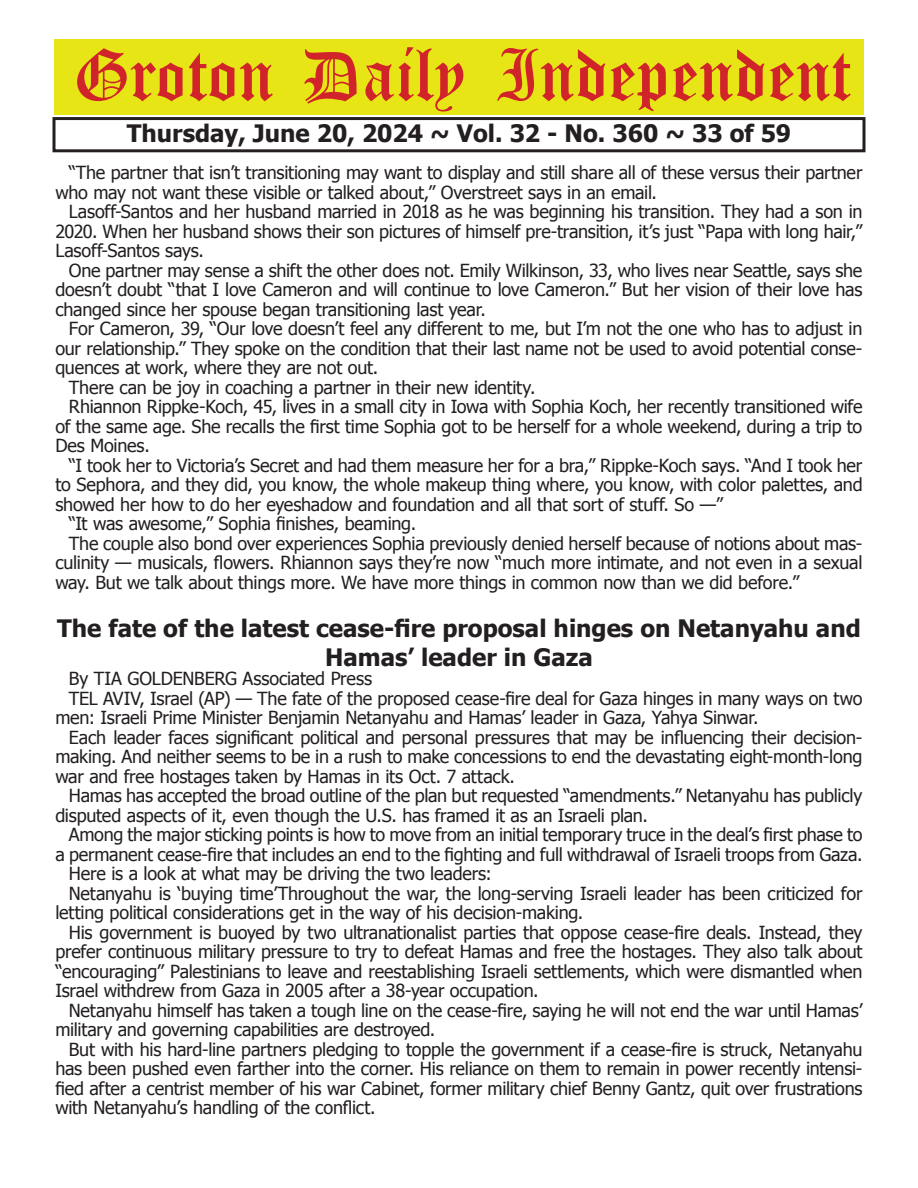
<style>
.page{position:relative;width:918px;height:1188px;background:#fff}
.page>*{position:absolute;margin:0;border:0;box-sizing:border-box;transform-origin:0 0}
.t1{font:54px "Old English Five";color:#d1232a}
.t2{font:700 24px/28.8px "Tahoma";color:#231f20;text-align:center}
.t3{font:18px/19.5px "Tahoma";letter-spacing:-.01em;color:#231f20;text-align:justify}
</style>
<div class="page">
<div style="left:52px;top:117px;width:814px;height:35px;border:3px solid #231f20"></div>
<div style="left:54px;top:40px;width:810px;height:75px;background:#e7e515"></div>
<h1 class="t1" style="left:73px;top:50px;width:779px">Groton Daily Independent</h1>
<h2 class="t2" style="left:127px;top:117px;width:666px">Thursday, June 20, 2024 ~ Vol. 32 - No. 360 ~ 33 of 59</h2>
<p class="t3" style="left:55px;top:162px;width:809px;text-indent:14px">“The partner that isn’t transitioning may want to display and still share all of these versus their partner who may not want these visible or talked about,” Overstreet says in an email.</p>
<p class="t3" style="left:55px;top:201px;width:809px;text-indent:14px">Lasoff-Santos and her husband married in 2018 as he was beginning his transition. They had a son in 2020. When her husband shows their son pictures of himself pre-transition, it’s just “Papa with long hair,” Lasoff-Santos says.</p>
<p class="t3" style="left:55px;top:260px;width:809px;text-indent:14px">One partner may sense a shift the other does not. Emily Wilkinson, 33, who lives near Seattle, says she doesn’t doubt “that I love Cameron and will continue to love Cameron.” But her vision of their love has changed since her spouse began transitioning last year.</p>
<p class="t3" style="left:69px;top:318px;width:795px">For Cameron, 39, “Our love doesn’t feel any different to me, but I’m not the one who has to adjust in</p>
<p class="t3" style="left:55px;top:338px;width:809px">our relationship.” They spoke on the condition that their last name not be used to avoid potential conse-</p>
<p class="t3" style="left:55px;top:357px;width:325px">quences at work, where they are not out.</p>
<p class="t3" style="left:69px;top:377px;width:468px">There can be joy in coaching a partner in their new identity.</p>
<p class="t3" style="left:69px;top:396px;width:795px">Rhiannon Rippke-Koch, 45, lives in a small city in Iowa with Sophia Koch, her recently transitioned wife</p>
<p class="t3" style="left:55px;top:416px;width:809px">of the same age. She recalls the first time Sophia got to be herself for a whole weekend, during a trip to</p>
<p class="t3" style="left:55px;top:435px;width:96px">Des Moines.</p>
<p class="t3" style="left:69px;top:455px;width:795px">“I took her to Victoria’s Secret and had them measure her for a bra,” Rippke-Koch says. “And I took her</p>
<p class="t3" style="left:55px;top:474px;width:809px">to Sephora, and they did, you know, the whole makeup thing where, you know, with color palettes, and</p>
<p class="t3" style="left:55px;top:494px;width:669px">showed her how to do her eyeshadow and foundation and all that sort of stuff. So —”</p>
<p class="t3" style="left:69px;top:513px;width:349px">“It was awesome,” Sophia finishes, beaming.</p>
<p class="t3" style="left:69px;top:533px;width:795px">The couple also bond over experiences Sophia previously denied herself because of notions about mas-</p>
<p class="t3" style="left:55px;top:552px;width:809px">culinity — musicals, flowers. Rhiannon says they’re now “much more intimate, and not even in a sexual</p>
<p class="t3" style="left:55px;top:572px;width:745px">way. But we talk about things more. We have more things in common now than we did before.”</p>
<h2 class="t2" style="left:57px;top:613px;width:805px">The fate of the latest cease-fire proposal hinges on Netanyahu and<br>Hamas’ leader in Gaza</h2>
<p class="t3" style="left:69px;top:668px;width:305px">By TIA GOLDENBERG Associated Press</p>
<p class="t3" style="left:69px;top:688px;width:795px">TEL AVIV, Israel (AP) — The fate of the proposed cease-fire deal for Gaza hinges in many ways on two</p>
<p class="t3" style="left:55px;top:707px;width:705px">men: Israeli Prime Minister Benjamin Netanyahu and Hamas’ leader in Gaza, Yahya Sinwar.</p>
<p class="t3" style="left:69px;top:727px;width:795px">Each leader faces significant political and personal pressures that may be influencing their decision-</p>
<p class="t3" style="left:55px;top:746px;width:809px">making. And neither seems to be in a rush to make concessions to end the devastating eight-month-long</p>
<p class="t3" style="left:55px;top:766px;width:461px">war and free hostages taken by Hamas in its Oct. 7 attack.</p>
<p class="t3" style="left:69px;top:785px;width:795px">Hamas has accepted the broad outline of the plan but requested “amendments.” Netanyahu has publicly</p>
<p class="t3" style="left:55px;top:805px;width:594px">disputed aspects of it, even though the U.S. has framed it as an Israeli plan.</p>
<p class="t3" style="left:69px;top:824px;width:795px">Among the major sticking points is how to move from an initial temporary truce in the deal’s first phase to</p>
<p class="t3" style="left:55px;top:844px;width:809px">a permanent cease-fire that includes an end to the fighting and full withdrawal of Israeli troops from Gaza.</p>
<p class="t3" style="left:69px;top:863px;width:425px">Here is a look at what may be driving the two leaders:</p>
<p class="t3" style="left:69px;top:883px;width:795px">Netanyahu is ‘buying time’Throughout the war, the long-serving Israeli leader has been criticized for</p>
<p class="t3" style="left:55px;top:902px;width:530px">letting political considerations get in the way of his decision-making.</p>
<p class="t3" style="left:69px;top:922px;width:795px">His government is buoyed by two ultranationalist parties that oppose cease-fire deals. Instead, they</p>
<p class="t3" style="left:55px;top:941px;width:809px">prefer continuous military pressure to try to defeat Hamas and free the hostages. They also talk about</p>
<p class="t3" style="left:55px;top:961px;width:809px">“encouraging” Palestinians to leave and reestablishing Israeli settlements, which were dismantled when</p>
<p class="t3" style="left:55px;top:980px;width:485px">Israel withdrew from Gaza in 2005 after a 38-year occupation.</p>
<p class="t3" style="left:69px;top:1000px;width:795px">Netanyahu himself has taken a tough line on the cease-fire, saying he will not end the war until Hamas’</p>
<p class="t3" style="left:55px;top:1019px;width:382px">military and governing capabilities are destroyed.</p>
<p class="t3" style="left:69px;top:1039px;width:795px">But with his hard-line partners pledging to topple the government if a cease-fire is struck, Netanyahu</p>
<p class="t3" style="left:55px;top:1058px;width:809px">has been pushed even farther into the corner. His reliance on them to remain in power recently intensi-</p>
<p class="t3" style="left:55px;top:1078px;width:809px">fied after a centrist member of his war Cabinet, former military chief Benny Gantz, quit over frustrations</p>
<p class="t3" style="left:55px;top:1097px;width:322px">with Netanyahu’s handling of the conflict.</p>
</div>
